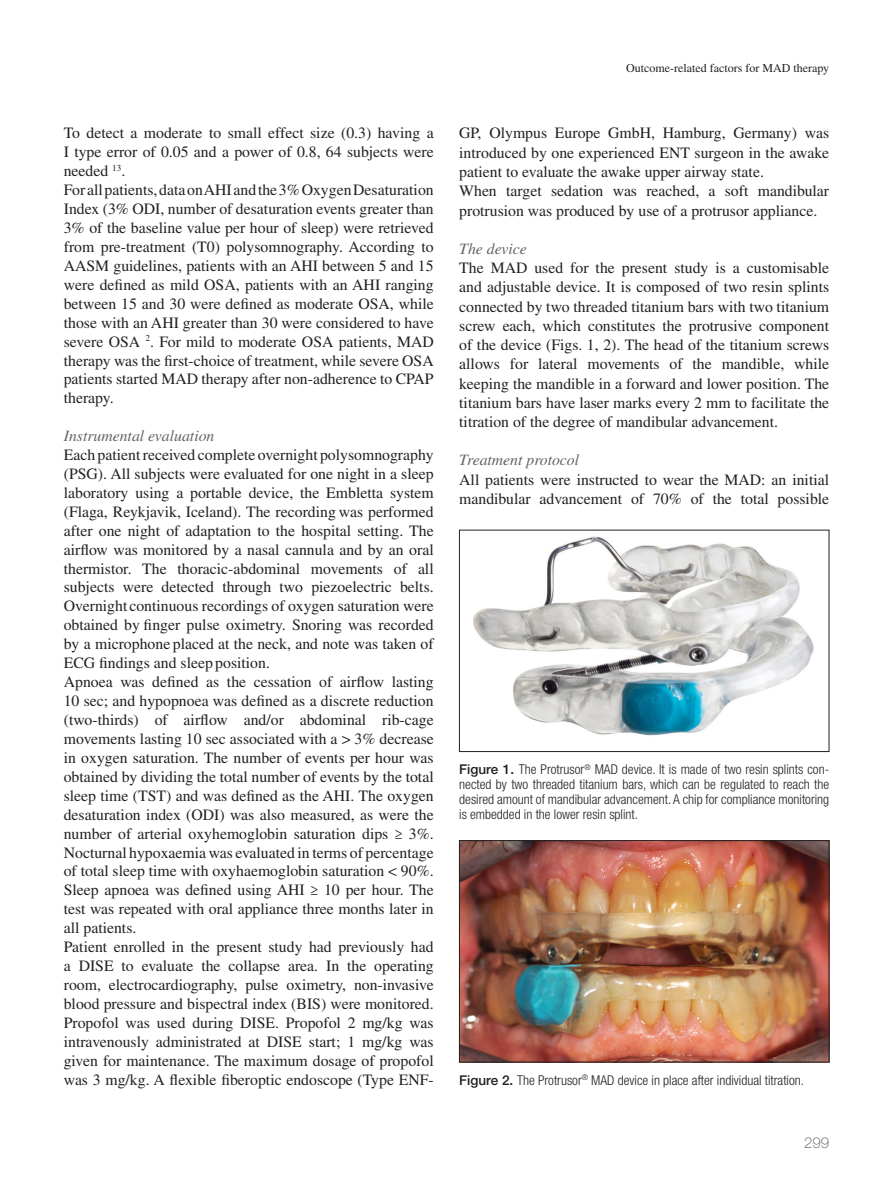
<style>
.page{position:relative;width:893px;height:1191px;background:#fff}
.page>*{position:absolute;margin:0;border:0;box-sizing:border-box;transform-origin:0 0}
.TESTO_base{font:15.75px/18.9px "Times LT Std";color:#231f20;text-align:justify}
.PARAGRAFO{font:italic 15.75px "Times LT Std";color:#636366}
.t1{font:100 15px "Helvetica Neue LT Std";color:#4b4c4d}
.FIG_didascalia{font:300 condensed 13.5px/15px "Helvetica Neue LT Std";color:#231f20;text-align:justify}
.t2{font:12px "Times LT Std";color:#231f20}
.s1{font-family:"Helvetica Neue LT Std";font-stretch:condensed}
.s2{font-weight:500;font-stretch:normal}
</style>
<div class="page">
<img style="left:473px;top:536px;width:341px;height:200px">
<img style="left:461px;top:842px;width:366px;height:218px">
<div style="left:459px;top:840px;width:370px;height:222px;border:1px solid #231f20"></div>
<p class="TESTO_base" style="left:64px;top:124px;width:371px">To detect a moderate to small effect size (0.3) having a I type error of 0.05 and a power of 0.8, 64 subjects were needed <sup>13</sup>.</p>
<p class="TESTO_base" style="left:64px;top:180px;width:371px">For all patients, data on AHI and the 3% Oxygen Desaturation Index (3% ODI, number of desaturation events greater than 3% of the baseline value per hour of sleep) were retrieved from pre-treatment (T0) polysomnography. According to AASM guidelines, patients with an AHI between 5 and 15 were defined as mild OSA, patients with an AHI ranging between 15 and 30 were defined as moderate OSA, while those with an AHI greater than 30 were considered to have severe OSA <sup>2</sup>. For mild to moderate OSA patients, MAD therapy was the first-choice of treatment, while severe OSA patients started MAD therapy after non-adherence to CPAP therapy.</p>
<p class="PARAGRAFO" style="left:64px;top:427px;width:152px">Instrumental evaluation</p>
<p class="TESTO_base" style="left:64px;top:445px;width:371px">Each patient received complete overnight polysomnography (PSG). All subjects were evaluated for one night in a sleep laboratory using a portable device, the Embletta system (Flaga, Reykjavik, Iceland). The recording was performed after one night of adaptation to the hospital setting. The airflow was monitored by a nasal cannula and by an oral thermistor. The thoracic-abdominal movements of all subjects were detected through two piezoelectric belts.<br>Overnight continuous recordings of oxygen saturation were obtained by finger pulse oximetry. Snoring was recorded by a microphone placed at the neck, and note was taken of ECG findings and sleep position.</p>
<p class="TESTO_base" style="left:64px;top:672px;width:371px">Apnoea was defined as the cessation of airflow lasting 10 sec; and hypopnoea was defined as a discrete reduction (two-thirds) of airflow and/or abdominal rib-cage movements lasting 10 sec associated with a &gt; 3% decrease in oxygen saturation. The number of events per hour was obtained by dividing the total number of events by the total sleep time (TST) and was defined as the AHI. The oxygen desaturation index (ODI) was also measured, as were the number of arterial oxyhemoglobin saturation dips <span class="s1">≥</span> 3%.<br>Nocturnal hypoxaemia was evaluated in terms of percentage of total sleep time with oxyhaemoglobin saturation &lt; 90%.<br>Sleep apnoea was defined using AHI <span class="s1">≥</span> 10 per hour. The test was repeated with oral appliance three months later in all patients.</p>
<p class="TESTO_base" style="left:64px;top:937px;width:371px">Patient enrolled in the present study had previously had a DISE to evaluate the collapse area. In the operating room, electrocardiography, pulse oximetry, non-invasive blood pressure and bispectral index (BIS) were monitored.<br>Propofol was used during DISE. Propofol 2 mg/kg was intravenously administrated at DISE start; 1 mg/kg was given for maintenance. The maximum dosage of propofol was 3 mg/kg. A flexible fiberoptic endoscope (Type ENF-</p>
<p class="t2" style="left:626px;top:61px;width:205px">Outcome-related factors for MAD therapy</p>
<p class="TESTO_base" style="left:459px;top:123px;width:371px;line-height:19.4px">GP, Olympus Europe GmbH, Hamburg, Germany) was introduced by one experienced ENT surgeon in the awake patient to evaluate the awake upper airway state.</p>
<p class="TESTO_base" style="left:459px;top:181px;width:371px;line-height:19.4px">When target sedation was reached, a soft mandibular protrusion was produced by use of a protrusor appliance.</p>
<p class="PARAGRAFO" style="left:459px;top:240px;width:69px">The device</p>
<p class="TESTO_base" style="left:459px;top:258px;width:371px;line-height:19.4px">The MAD used for the present study is a customisable and adjustable device. It is composed of two resin splints connected by two threaded titanium bars with two titanium screw each, which constitutes the protrusive component of the device (Figs. 1, 2). The head of the titanium screws allows for lateral movements of the mandible, while keeping the mandible in a forward and lower position. The titanium bars have laser marks every 2 mm to facilitate the titration of the degree of mandibular advancement.</p>
<p class="PARAGRAFO" style="left:459px;top:451px;width:121px">Treatment protocol</p>
<p class="TESTO_base" style="left:459px;top:469px;width:371px;line-height:19.4px">All patients were instructed to wear the MAD: an initial mandibular advancement of 70% of the total possible</p>
<p class="FIG_didascalia" style="left:459px;top:761px;width:371px"><span class="s2">Figure 1.</span> The Protrusor<sup>®</sup> MAD device. It is made of two resin splints con&shy;nected by two threaded titanium bars, which can be regulated to reach the desired amount of mandibular advancement. A chip for compliance monitoring is embedded in the lower resin splint.</p>
<p class="FIG_didascalia" style="left:459px;top:1072px;width:346px"><span class="s2">Figure 2.</span> The Protrusor<sup>®</sup> MAD device in place after individual titration.</p>
<p class="t1" style="left:804px;top:1134px;width:27px">299</p>
</div>
